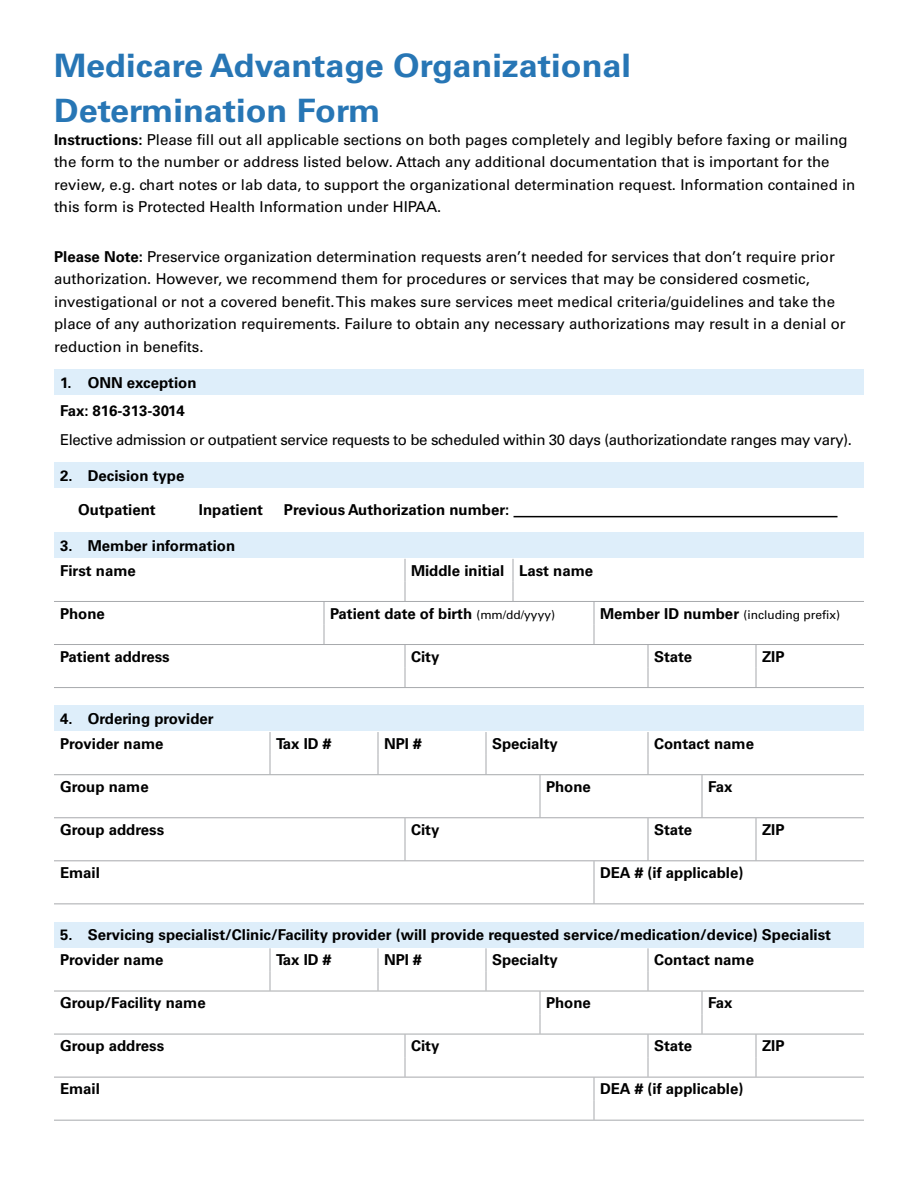
<style>
.page{position:relative;width:918px;height:1188px;background:#fff}
.page>*{position:absolute;margin:0;border:0;box-sizing:border-box;transform-origin:0 0}
.Title_of_document{font:700 32.25px/45px "Univers LT Std";color:#2776b5;scale:1.06 1}
.t1{font:15px/22.5px "Univers LT Std";color:#000}
.Lables{font:700 15px "Univers LT Std";color:#000}
.t2{font:15px "Univers LT Std";letter-spacing:-.025em;color:#000}
.Checkboxes{font:700 15px "Univers LT Std";color:#000}
.Lables-2{font:12px "Univers LT Std";color:#000}
.s1{font-weight:700}
.s2{font-weight:400;font-size:12px}
.s3{font-weight:700;font-size:15px}
</style>
<div class="page">
<div style="left:54px;top:369px;width:810px;height:26px;background:#deeefa"></div>
<div style="left:54px;top:463px;width:810px;height:25px;background:#deeefa"></div>
<div style="left:54px;top:532px;width:810px;height:26px;background:#deeefa"></div>
<div style="left:54px;top:706px;width:810px;height:25px;background:#deeefa"></div>
<div style="left:54px;top:922px;width:810px;height:26px;background:#deeefa"></div>
<svg style="left:513px;top:559px;width:1px;height:42px"></svg>
<svg style="left:405px;top:559px;width:1px;height:42px"></svg>
<hr style="left:54px;top:601px;width:351px;height:1px;background:#a7a9ac">
<hr style="left:405px;top:601px;width:108px;height:1px;background:#a7a9ac">
<hr style="left:513px;top:601px;width:351px;height:1px;background:#a7a9ac">
<svg style="left:594px;top:602px;width:1px;height:42px"></svg>
<svg style="left:324px;top:602px;width:1px;height:42px"></svg>
<hr style="left:54px;top:644px;width:270px;height:1px;background:#a7a9ac">
<hr style="left:324px;top:644px;width:270px;height:1px;background:#a7a9ac">
<hr style="left:594px;top:644px;width:270px;height:1px;background:#a7a9ac">
<svg style="left:648px;top:645px;width:1px;height:42px"></svg>
<svg style="left:756px;top:645px;width:1px;height:42px"></svg>
<svg style="left:405px;top:645px;width:1px;height:42px"></svg>
<hr style="left:54px;top:687px;width:351px;height:1px;background:#a7a9ac">
<hr style="left:405px;top:687px;width:243px;height:1px;background:#a7a9ac">
<hr style="left:648px;top:687px;width:108px;height:1px;background:#a7a9ac">
<hr style="left:756px;top:687px;width:108px;height:1px;background:#a7a9ac">
<svg style="left:648px;top:732px;width:1px;height:42px"></svg>
<svg style="left:270px;top:732px;width:1px;height:42px"></svg>
<svg style="left:378px;top:732px;width:1px;height:42px"></svg>
<svg style="left:486px;top:732px;width:1px;height:42px"></svg>
<hr style="left:54px;top:774px;width:216px;height:1px;background:#a7a9ac">
<hr style="left:270px;top:774px;width:108px;height:1px;background:#a7a9ac">
<hr style="left:378px;top:774px;width:108px;height:1px;background:#a7a9ac">
<hr style="left:486px;top:774px;width:162px;height:1px;background:#a7a9ac">
<hr style="left:648px;top:774px;width:216px;height:1px;background:#a7a9ac">
<svg style="left:702px;top:775px;width:1px;height:42px"></svg>
<svg style="left:540px;top:775px;width:1px;height:42px"></svg>
<hr style="left:54px;top:817px;width:486px;height:1px;background:#a7a9ac">
<hr style="left:540px;top:817px;width:162px;height:1px;background:#a7a9ac">
<hr style="left:702px;top:817px;width:162px;height:1px;background:#a7a9ac">
<svg style="left:648px;top:818px;width:1px;height:42px"></svg>
<svg style="left:756px;top:818px;width:1px;height:42px"></svg>
<svg style="left:405px;top:818px;width:1px;height:42px"></svg>
<hr style="left:54px;top:860px;width:351px;height:1px;background:#a7a9ac">
<hr style="left:405px;top:860px;width:243px;height:1px;background:#a7a9ac">
<hr style="left:648px;top:860px;width:108px;height:1px;background:#a7a9ac">
<hr style="left:756px;top:860px;width:108px;height:1px;background:#a7a9ac">
<svg style="left:594px;top:861px;width:1px;height:42px"></svg>
<hr style="left:54px;top:903px;width:540px;height:1px;background:#a7a9ac">
<hr style="left:594px;top:903px;width:270px;height:1px;background:#a7a9ac">
<svg style="left:648px;top:948px;width:1px;height:43px"></svg>
<svg style="left:270px;top:948px;width:1px;height:43px"></svg>
<svg style="left:378px;top:948px;width:1px;height:43px"></svg>
<svg style="left:486px;top:948px;width:1px;height:43px"></svg>
<hr style="left:54px;top:991px;width:216px;height:1px;background:#a7a9ac">
<hr style="left:270px;top:991px;width:108px;height:1px;background:#a7a9ac">
<hr style="left:378px;top:991px;width:108px;height:1px;background:#a7a9ac">
<hr style="left:486px;top:991px;width:162px;height:1px;background:#a7a9ac">
<hr style="left:648px;top:991px;width:216px;height:1px;background:#a7a9ac">
<svg style="left:702px;top:991px;width:1px;height:43px"></svg>
<svg style="left:540px;top:991px;width:1px;height:43px"></svg>
<hr style="left:54px;top:1034px;width:486px;height:1px;background:#a7a9ac">
<hr style="left:540px;top:1034px;width:162px;height:1px;background:#a7a9ac">
<hr style="left:702px;top:1034px;width:162px;height:1px;background:#a7a9ac">
<svg style="left:648px;top:1034px;width:1px;height:43px"></svg>
<svg style="left:756px;top:1034px;width:1px;height:43px"></svg>
<svg style="left:405px;top:1034px;width:1px;height:43px"></svg>
<hr style="left:54px;top:1077px;width:351px;height:1px;background:#a7a9ac">
<hr style="left:405px;top:1077px;width:243px;height:1px;background:#a7a9ac">
<hr style="left:648px;top:1077px;width:108px;height:1px;background:#a7a9ac">
<hr style="left:756px;top:1077px;width:108px;height:1px;background:#a7a9ac">
<svg style="left:594px;top:1077px;width:1px;height:43px"></svg>
<hr style="left:54px;top:1120px;width:540px;height:1px;background:#a7a9ac">
<hr style="left:594px;top:1120px;width:270px;height:1px;background:#a7a9ac">
<hr style="left:514px;top:516px;width:324px;height:1px;background:#000">
<p class="Title_of_document" style="left:54px;top:44px;width:546px">Medicare Advantage Organizational<br>Determination Form</p>
<p class="t1" style="left:54px;top:128px;width:803px"><span class="s1">Instructions:</span> Please fill out all applicable sections on both pages completely and legibly before faxing or mailing the form to the number or address listed below. Attach any additional documentation that is important for the review, e.g. chart notes or lab data, to support the organizational determination request. Information contained in this form is Protected Health Information under HIPAA.</p>
<p class="t1" style="left:54px;top:245px;width:793px"><span class="s1">Please Note:</span> Preservice organization determination requests aren’t needed for services that don’t require prior authorization. However, we recommend them for procedures or services that may be considered cosmetic, investigational or not a covered benefit. This makes sure services meet medical criteria/guidelines and take the place of any authorization requirements. Failure to obtain any necessary authorizations may result in a denial or reduction in benefits.</p>
<p class="Lables" style="left:60px;top:374px;width:138px">1. ONN exception</p>
<p class="Lables" style="left:60px;top:402px;width:126px">Fax: 816-313-3014</p>
<p class="t2" style="left:60px;top:431px;width:794px">Elective admission or outpatient service requests to be scheduled within 30 days (authorizationdate ranges may vary).</p>
<p class="Lables" style="left:60px;top:467px;width:126px">2. Decision type</p>
<p class="Checkboxes" style="left:78px;top:500px;width:79px">Outpatient</p>
<p class="Checkboxes" style="left:199px;top:500px;width:66px">Inpatient</p>
<p class="Checkboxes" style="left:284px;top:500px;width:227px">Previous Authorization number:</p>
<p class="Lables" style="left:60px;top:536px;width:177px">3. Member information</p>
<p class="Lables" style="left:60px;top:561px;width:77px">First name</p>
<p class="Lables" style="left:411px;top:561px;width:95px">Middle initial</p>
<p class="Lables" style="left:519px;top:561px;width:76px">Last name</p>
<p class="Lables" style="left:60px;top:604px;width:46px">Phone</p>
<p class="Lables" style="left:330px;top:604px;width:227px">Patient date of birth <span class="s2">(mm/dd/yyyy)</span></p>
<p class="Lables-2" style="left:600px;top:607px;width:242px"><span class="s3">Member ID number</span> (including prefix)</p>
<p class="Lables" style="left:60px;top:648px;width:111px">Patient address</p>
<p class="Lables" style="left:411px;top:648px;width:30px">City</p>
<p class="Lables" style="left:654px;top:648px;width:40px">State</p>
<p class="Lables" style="left:762px;top:648px;width:24px">ZIP</p>
<p class="Lables" style="left:60px;top:710px;width:155px">4. Ordering provider</p>
<p class="Lables" style="left:60px;top:735px;width:105px">Provider name</p>
<p class="Lables" style="left:276px;top:735px;width:57px">Tax ID #</p>
<p class="Lables" style="left:384px;top:735px;width:39px">NPI #</p>
<p class="Lables" style="left:492px;top:735px;width:67px">Specialty</p>
<p class="Lables" style="left:654px;top:735px;width:102px">Contact name</p>
<p class="Lables" style="left:60px;top:778px;width:90px">Group name</p>
<p class="Lables" style="left:546px;top:778px;width:46px">Phone</p>
<p class="Lables" style="left:708px;top:778px;width:26px">Fax</p>
<p class="Lables" style="left:60px;top:821px;width:106px">Group address</p>
<p class="Lables" style="left:411px;top:821px;width:30px">City</p>
<p class="Lables" style="left:654px;top:821px;width:40px">State</p>
<p class="Lables" style="left:762px;top:821px;width:24px">ZIP</p>
<p class="Lables" style="left:60px;top:864px;width:42px">Email</p>
<p class="Lables" style="left:600px;top:864px;width:145px">DEA # (if applicable)</p>
<p class="Lables" style="left:60px;top:926px;width:773px">5. Servicing specialist/Clinic/Facility provider (will provide requested service/medication/device) Specialist</p>
<p class="Lables" style="left:60px;top:951px;width:105px">Provider name</p>
<p class="Lables" style="left:276px;top:951px;width:57px">Tax ID #</p>
<p class="Lables" style="left:384px;top:951px;width:39px">NPI #</p>
<p class="Lables" style="left:492px;top:951px;width:67px">Specialty</p>
<p class="Lables" style="left:654px;top:951px;width:102px">Contact name</p>
<p class="Lables" style="left:60px;top:994px;width:147px">Group/Facility name</p>
<p class="Lables" style="left:546px;top:994px;width:46px">Phone</p>
<p class="Lables" style="left:708px;top:994px;width:26px">Fax</p>
<p class="Lables" style="left:60px;top:1037px;width:106px">Group address</p>
<p class="Lables" style="left:411px;top:1037px;width:30px">City</p>
<p class="Lables" style="left:654px;top:1037px;width:40px">State</p>
<p class="Lables" style="left:762px;top:1037px;width:24px">ZIP</p>
<p class="Lables" style="left:60px;top:1080px;width:42px">Email</p>
<p class="Lables" style="left:600px;top:1080px;width:145px">DEA # (if applicable)</p>
</div>
